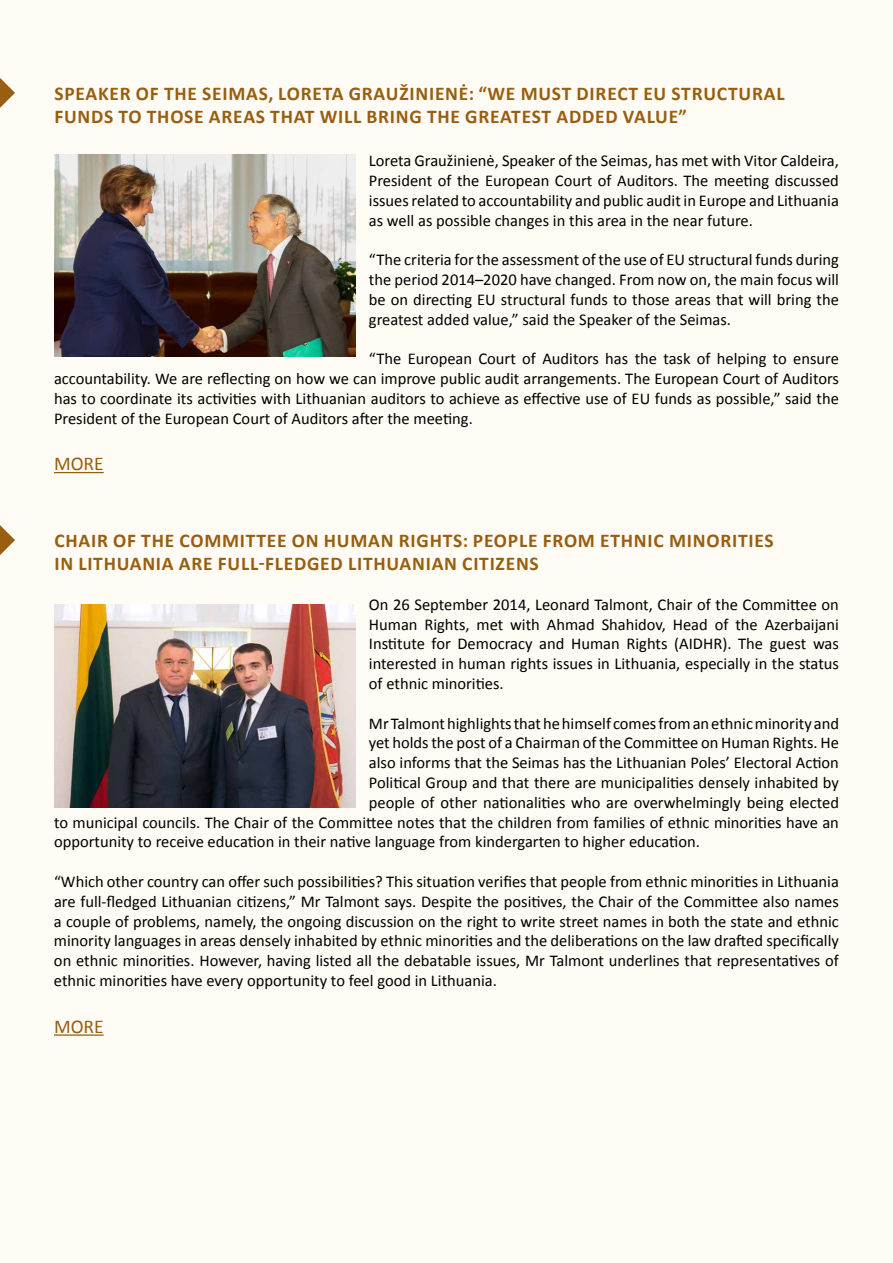
<style>
.page{position:relative;width:893px;height:1263px;background:#fefcf5}
.page>*{position:absolute;margin:0;border:0;box-sizing:border-box;transform-origin:0 0}
.t1{font:700 19.5px/23.4px "Calibri";letter-spacing:.04em;color:#995e10}
.t2{font:19.5px "Calibri";color:#995e10}
.t3{font:16.5px/19.8px "Calibri";color:#000;text-align:justify}
</style>
<div class="page">
<hr style="left:54px;top:472px;width:50px;height:1px;background:#995e10">
<img style="left:54px;top:154px;width:302px;height:202px">
<svg style="left:0;top:78px;width:15px;height:30px"></svg>
<hr style="left:54px;top:1034px;width:50px;height:2px;background:#995e10">
<svg style="left:0;top:525px;width:15px;height:30px"></svg>
<img style="left:54px;top:604px;width:302px;height:203px">
<p class="t1" style="left:54px;top:81px;width:730px">SPEAKER OF THE SEIMAS, LORETA GRAUŽINIENĖ: “WE MUST DIRECT EU STRUCTURAL<br>FUNDS TO THOSE AREAS THAT WILL BRING THE GREATEST ADDED VALUE”</p>
<p class="t3" style="left:369px;top:151px;width:472px">Loreta Graužinienė, Speaker of the Seimas, has met with Vitor Caldeira, President of the European Court of Auditors. The meeting discussed issues related to accountability and public audit in Europe and Lithuania as well as possible changes in this area in the near future.</p>
<p class="t3" style="left:369px;top:250px;width:472px">“The criteria for the assessment of the use of EU structural funds during the period 2014–2020 have changed. From now on, the main focus will be on directing EU structural funds to those areas that will bring the greatest added value,” said the Speaker of the Seimas.</p>
<p class="t3" style="left:54px;top:349px;width:786px;text-indent:315px">“The European Court of Auditors has the task of helping to ensure accountability. We are reflecting on how we can improve public audit arrangements. The European Court of Auditors has to coordinate its activities with Lithuanian auditors to achieve as effective use of EU funds as possible,” said the President of the European Court of Auditors after the meeting.</p>
<p class="t2" style="left:54px;top:452px;width:13px">MORE</p>
<p class="t1" style="left:54px;top:529px;width:720px">CHAIR OF THE COMMITTEE ON HUMAN RIGHTS: PEOPLE FROM ETHNIC MINORITIES<br>IN LITHUANIA ARE FULL-FLEDGED LITHUANIAN CITIZENS</p>
<p class="t3" style="left:369px;top:594px;width:472px">On 26 September 2014, Leonard Talmont, Chair of the Committee on H uman Rights, met with Ahmad Shahidov, Head of the Azerbaijani I nstitute for Democracy and H uman Rights (AIDHR</p>
<p class="t3" style="left:369px;top:634px;width:472px;text-indent:353px">). The guest was interested in human rights issues in Lithuania, especially in the status of ethnic minorities.</p>
<p class="t3" style="left:369px;top:713px;width:472px">M r Talmont highlights that he himself comes from an ethnic minority and</p>
<p class="t3" style="left:369px;top:733px;width:472px">yet holds the post of a Chairman of the Committee on H uman Rights. He</p>
<p class="t3" style="left:369px;top:753px;width:472px">also informs that the Seimas has the Lithuanian Poles’ Electoral Action</p>
<p class="t3" style="left:369px;top:773px;width:472px">Political Group and that there are municipalities densely inhabited by</p>
<p class="t3" style="left:369px;top:792px;width:472px">people of other nationalities who are overwhelmingly being elected</p>
<p class="t3" style="left:54px;top:812px;width:786px">to municipal councils. The Chair of the Committee notes that the children from families of ethnic minorities have an</p>
<p class="t3" style="left:54px;top:832px;width:647px">opportunity to receive education in their native language from kindergarten to higher education.</p>
<p class="t3" style="left:54px;top:872px;width:787px">“Which other country can offer such possibilities? This situation verifies that people from ethnic minorities in Lithuania are full-fledged Lithuanian citizens,” M r Talmont says. Despite the positives, the Chair of the Committee also names a couple of problems, namely, the ongoing discussion on the right to write street names in both the state and ethnic minority languages in areas densely inhabited by ethnic minorities and the deliberations on the law drafted specifically on ethnic minorities. However, having listed all the debatable issues, M r Talmont underlines that representatives of ethnic minorities have every opportunity to feel good in Lithuania.</p>
<p class="t2" style="left:54px;top:1014px;width:13px">MORE</p>
</div>
